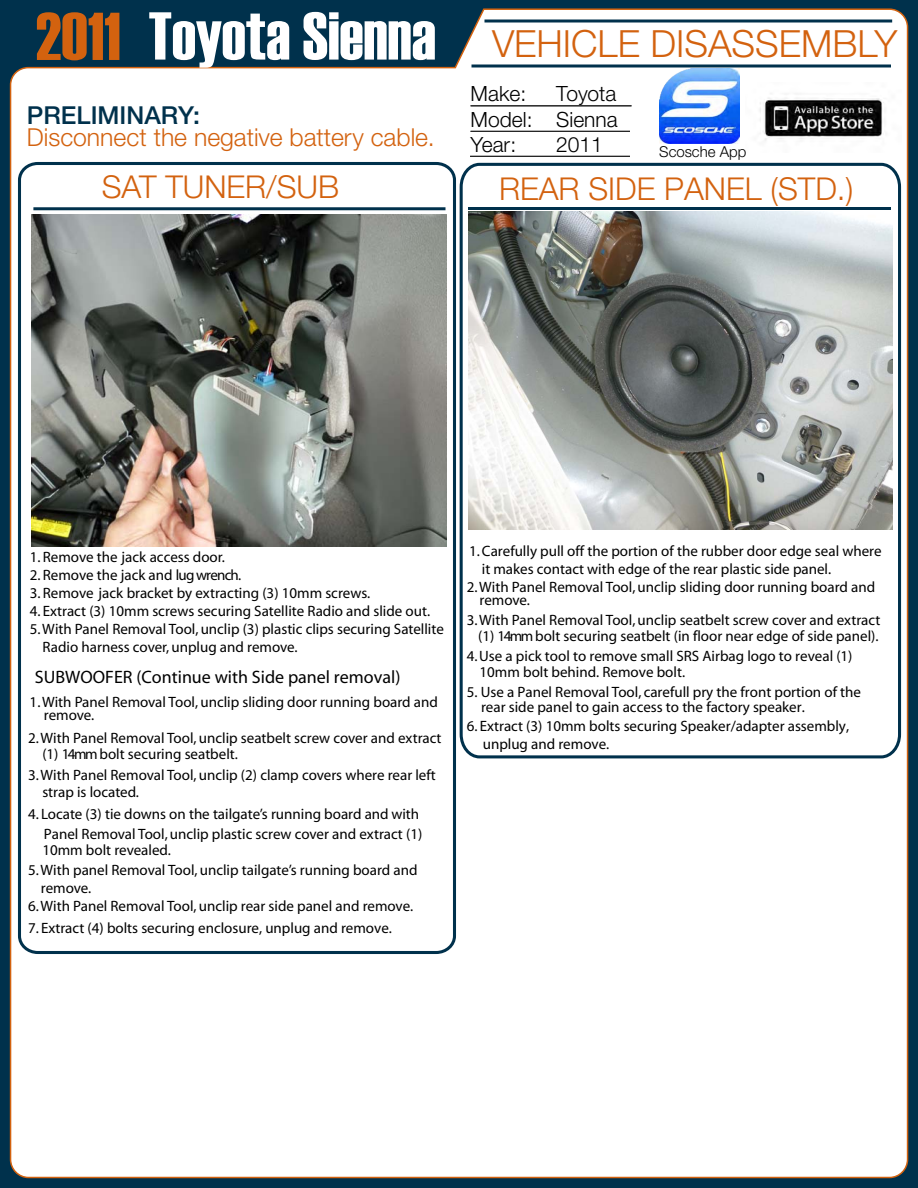
<style>
.page{position:relative;width:918px;height:1188px;background:#00314c}
.page>*{position:absolute;margin:0;border:0;box-sizing:border-box;transform-origin:0 0}
.t1{font:300 37.5px "Helvetica Neue";color:#d3620f}
.t2{font:300 31.5px "Helvetica Neue";color:#d3620f}
.t3{font:300 24.75px/21.8px "Helvetica Neue";color:#d3620f}
.t4{font:300 21px/25.2px "Helvetica Neue";color:#000}
.t5{font:18px "Myriad";color:#000}
.t6{font:15px/16.5px "Myriad";color:#000}
.t7{font:300 15px "Helvetica Neue";color:#000}
.s1{font-family:"Haettenschweiler";font-weight:400;font-size:67.5px}
.s2{font-family:"Haettenschweiler";font-weight:400;font-size:67.5px;color:#fff}
.s3{font-weight:500;color:#00314c}
</style>
<div class="page">
<div style="left:9px;top:8px;width:900px;height:1171px;background:#fff"></div>
<svg style="left:472px;top:64px;width:419px;height:4px"></svg>
<hr style="left:471px;top:105px;width:161px;height:1px;background:#252525">
<hr style="left:471px;top:131px;width:159px;height:1px;background:#252525">
<hr style="left:470px;top:156px;width:160px;height:1px;background:#252525">
<hr style="left:484px;top:20px;width:408px;height:2px;background:#00314c">
<svg style="left:458px;top:161px;width:445px;height:599px;background:#eff2f4"></svg>
<img style="left:659px;top:69px;width:80px;height:75px">
<img style="left:745px;top:82px;width:156px;height:71px">
<img style="left:468px;top:211px;width:424px;height:318px">
<hr style="left:33px;top:207px;width:413px;height:3px;background:#00314c">
<img style="left:31px;top:214px;width:416px;height:333px">
<div style="left:18px;top:162px;width:438px;height:792px;border:3px solid #00314c;border-radius:17px"></div>
<p class="t1" style="left:36px;top:21px;width:863px"><span class="s1">2011</span> <span class="s2">Toyota Sienna</span> VEHICLE DISASSEMBLY</p>
<p class="t4" style="left:471px;top:81px;width:63px">Make:<br>Model:<br>Year:</p>
<p class="t4" style="left:556px;top:81px;width:63px;text-align:justify">Toyota Sienna 2011</p>
<p class="t2" style="left:499px;top:170px;width:356px">REAR SIDE PANEL (STD.)</p>
<p class="t3" style="left:27px;top:104px;width:409px"><span class="s3">PRELIMINARY:<br></span>Disconnect the negative battery cable.</p>
<p class="t7" style="left:659px;top:142px;width:89px">Scosche App</p>
<p class="t2" style="left:102px;top:168px;width:239px">SAT TUNER/SUB</p>
<p class="t6" style="left:30px;top:550px;width:197px">1. Remove the jack access door.</p>
<p class="t6" style="left:30px;top:568px;width:213px">2. Remove the jack and lug wrench.</p>
<p class="t6" style="left:30px;top:586px;width:342px">3. Remove jack bracket by extracting (3) 10mm screws.</p>
<p class="t6" style="left:30px;top:604px;width:402px">4. Extract (3) 10mm screws securing Satellite Radio and slide out.</p>
<p class="t6" style="left:43px;top:621px;width:403px;line-height:18px;text-indent:-13px">5. With Panel Removal Tool, unclip (3) plastic clips securing Satellite<br>Radio harness cover, unplug and remove.</p>
<p class="t5" style="left:35px;top:668px;width:367px">SUBWOOFER (Continue with Side panel removal)</p>
<p class="t6" style="left:44px;top:696px;width:396px;line-height:13.5px;text-indent:-14px">1. With Panel Removal Tool, unclip sliding door running board and remove.</p>
<p class="t6" style="left:42px;top:730px;width:401px;text-indent:-14px">2. With Panel Removal Tool, unclip seatbelt screw cover and extract (1) 14mm bolt securing seatbelt.</p>
<p class="t6" style="left:42px;top:768px;width:395px;text-indent:-14px">3. With Panel Removal Tool, unclip (2) clamp covers where rear left strap is located.</p>
<p class="t6" style="left:28px;top:805px;width:396px;line-height:19.5px;text-align:right">4. Locate (3) tie downs on the tailgate’s running board and with<br>Panel Removal Tool, unclip plastic screw cover and extract (1)</p>
<p class="t6" style="left:42px;top:843px;width:130px">10mm bolt revealed.</p>
<p class="t6" style="left:41px;top:861px;width:378px;line-height:18px;text-indent:-13px">5. With panel Removal Tool, unclip tailgate’s running board and remove.</p>
<p class="t6" style="left:28px;top:898px;width:387px">6. With Panel Removal Tool, unclip rear side panel and remove.</p>
<p class="t6" style="left:28px;top:921px;width:365px">7. Extract (4) bolts securing enclosure, unplug and remove.</p>
<p class="t6" style="left:482px;top:543px;width:401px;line-height:18px;text-indent:-13px">1. Carefully pull off the portion of the rubber door edge seal where it makes contact with edge of the rear plastic side panel.</p>
<p class="t6" style="left:480px;top:581px;width:397px;line-height:13.5px;text-indent:-13px">2. With Panel Removal Tool, unclip sliding door running board and remove.</p>
<p class="t6" style="left:467px;top:612px;width:415px;text-align:right">3. With Panel Removal Tool, unclip seatbelt screw cover and extract (1) 14mm bolt securing seatbelt (in floor near edge of side panel).</p>
<p class="t6" style="left:480px;top:648px;width:375px;text-indent:-13px">4. Use a pick tool to remove small SRS Airbag logo to reveal (1)<br>10mm bolt behind. Remove bolt.</p>
<p class="t6" style="left:481px;top:685px;width:381px;line-height:15px;text-indent:-14px">5. Use a Panel Removal Tool, carefull pry the front portion of the rear side panel to gain access to the factory speaker.</p>
<p class="t6" style="left:483px;top:718px;width:368px;line-height:18px;text-indent:-16px">6. Extract (3) 10mm bolts securing Speaker/adapter assembly, unplug and remove.</p>
</div>
